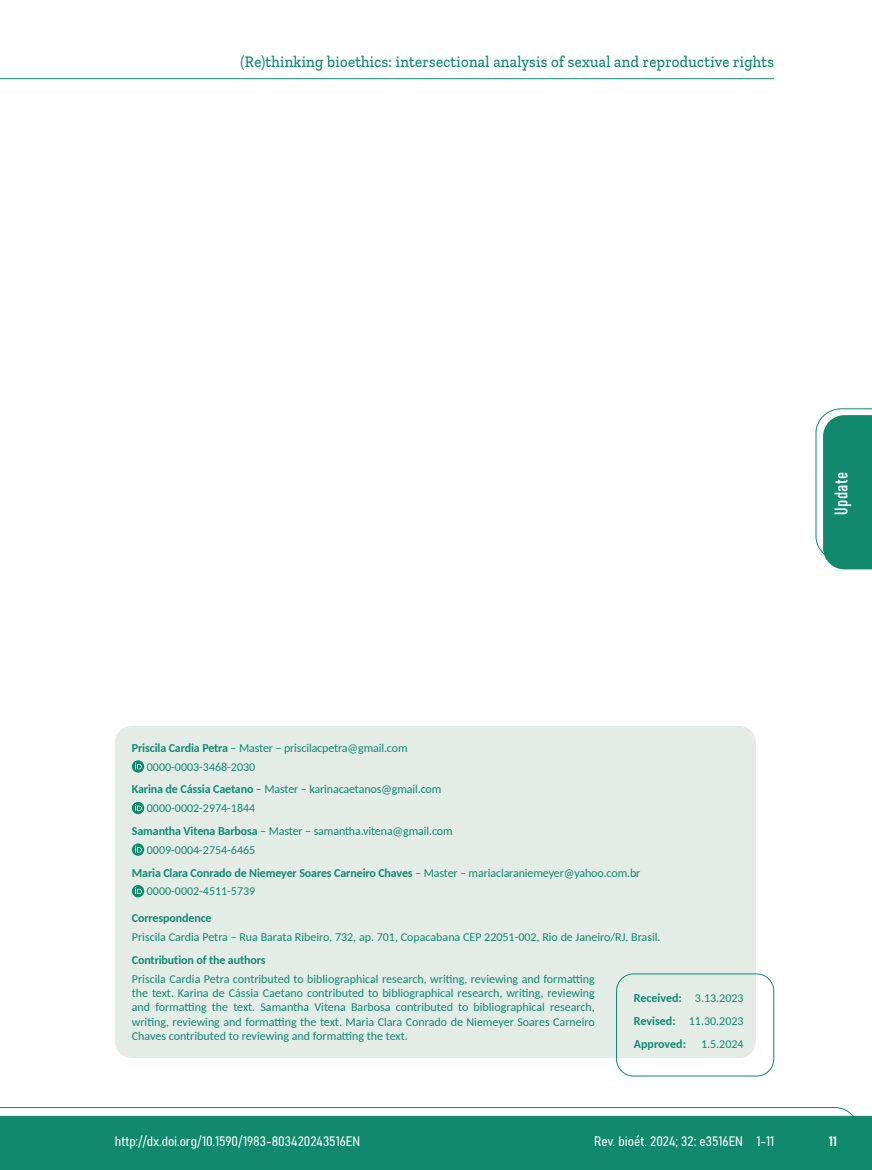
<style>
.page{position:relative;width:872px;height:1170px;background:#fff}
.page>*{position:absolute;margin:0;border:0;box-sizing:border-box;transform-origin:0 0}
.t1{font:18px "Bahnschrift";letter-spacing:.02em;color:#fff}
.t2{font:500 16.5px "Zilla Slab";letter-spacing:.02em;color:#10896d;scale:.9 1}
.t3{font:13.5px "Bahnschrift";color:#fff}
.t4{font:12px/18.6px "Carlito";color:#108a6e}
.t5{font:700 12px/23px "Carlito";letter-spacing:-.01em;color:#108a6e;text-align:justify}
.s1{font-weight:700}
.s2{font-weight:400}
</style>
<div class="page">
<svg style="left:0;top:1107px;width:859px;height:62px;background:#2e977f"></svg>
<hr style="left:0;top:78px;width:774px;height:1px;background:#10896d">
<svg style="left:815px;top:408px;width:57px;height:161px"></svg>
<div style="left:115px;top:725px;width:641px;height:332px;background:#e4ece8;border-radius:17px"></div>
<svg style="left:132px;top:760px;width:12px;height:12px"></svg>
<svg style="left:135px;top:762px;width:7px;height:7px"></svg>
<svg style="left:132px;top:801px;width:12px;height:13px"></svg>
<svg style="left:135px;top:804px;width:7px;height:6px"></svg>
<svg style="left:132px;top:843px;width:12px;height:12px"></svg>
<svg style="left:135px;top:845px;width:7px;height:7px"></svg>
<svg style="left:132px;top:885px;width:12px;height:12px"></svg>
<svg style="left:135px;top:887px;width:7px;height:6px"></svg>
<div style="left:616px;top:973px;width:158px;height:103px;border:1px solid #108a6e;border-radius:17px"></div>
<h2 class="t2" style="left:240px;top:53px;width:594px">(Re)thinking bioethics: intersectional analysis of sexual and reproductive rights</h2>
<h1 class="t1" style="left:827px;top:514px;width:44px;rotate:-90deg">Update</h1>
<p class="t4" style="left:147px;top:738px;width:262px;text-indent:-15px"><span class="s1">Priscila Cardia Petra</span> – Master – priscilacpetra@gmail.com<br>0000-0003-3468-2030</p>
<p class="t4" style="left:147px;top:779px;width:296px;text-indent:-15px"><span class="s1">Karina de Cássia Caetano</span> – Master – karinacaetanos@gmail.com<br>0000-0002-2974-1844</p>
<p class="t4" style="left:147px;top:821px;width:307px;text-indent:-15px"><span class="s1">Samantha Vitena Barbosa</span> – Master – samantha.vitena@gmail.com<br>0009-0004-2754-6465</p>
<p class="t4" style="left:147px;top:862px;width:495px;text-indent:-15px"><span class="s1">Maria Clara Conrado de Niemeyer Soares Carneiro Chaves</span> – Master – mariaclaraniemeyer@yahoo.com.br<br>0000-0002-4511-5739</p>
<p class="t5" style="left:132px;top:906px;width:81px">Correspondence</p>
<p class="t4" style="left:132px;top:927px;width:530px">Priscila Cardia Petra – Rua Barata Ribeiro, 732, ap. 701, Copacabana CEP 22051-002, Rio de Janeiro/RJ, Brasil.</p>
<p class="t5" style="left:132px;top:947px;width:135px">Contribution of the authors</p>
<p class="t4" style="left:132px;top:970px;width:464px;line-height:14.4px;text-align:justify">Priscila Cardia Petra contributed to bibliographical research, writing, reviewing and formatting the text. Karina de Cássia Caetano contributed to bibliographical research, writing, reviewing and formatting the text. Samantha Vitena Barbosa contributed to bibliographical research, writing, reviewing and formatting the text. Maria Clara Conrado de Niemeyer Soares Carneiro Chaves contributed to reviewing and formatting the text.</p>
<p class="t5" style="left:634px;top:985px;width:111px">Received: <span class="s2">3.13.2023<br></span>Revised: <span class="s2">11.30.2023<br></span>Approved:</p>
<p class="t4" style="left:701px;top:1033px;width:44px">1.5.2024</p>
<p class="t3" style="left:115px;top:1131px;width:247px">http://dx.doi.org/10.1590/1983-803420243516EN</p>
<p class="t3" style="left:594px;top:1131px;width:181px">Rev. bioét. 2024; 32: e3516EN 1-11</p>
<p class="t3" style="left:829px;top:1130px;width:9px">11</p>
</div>
